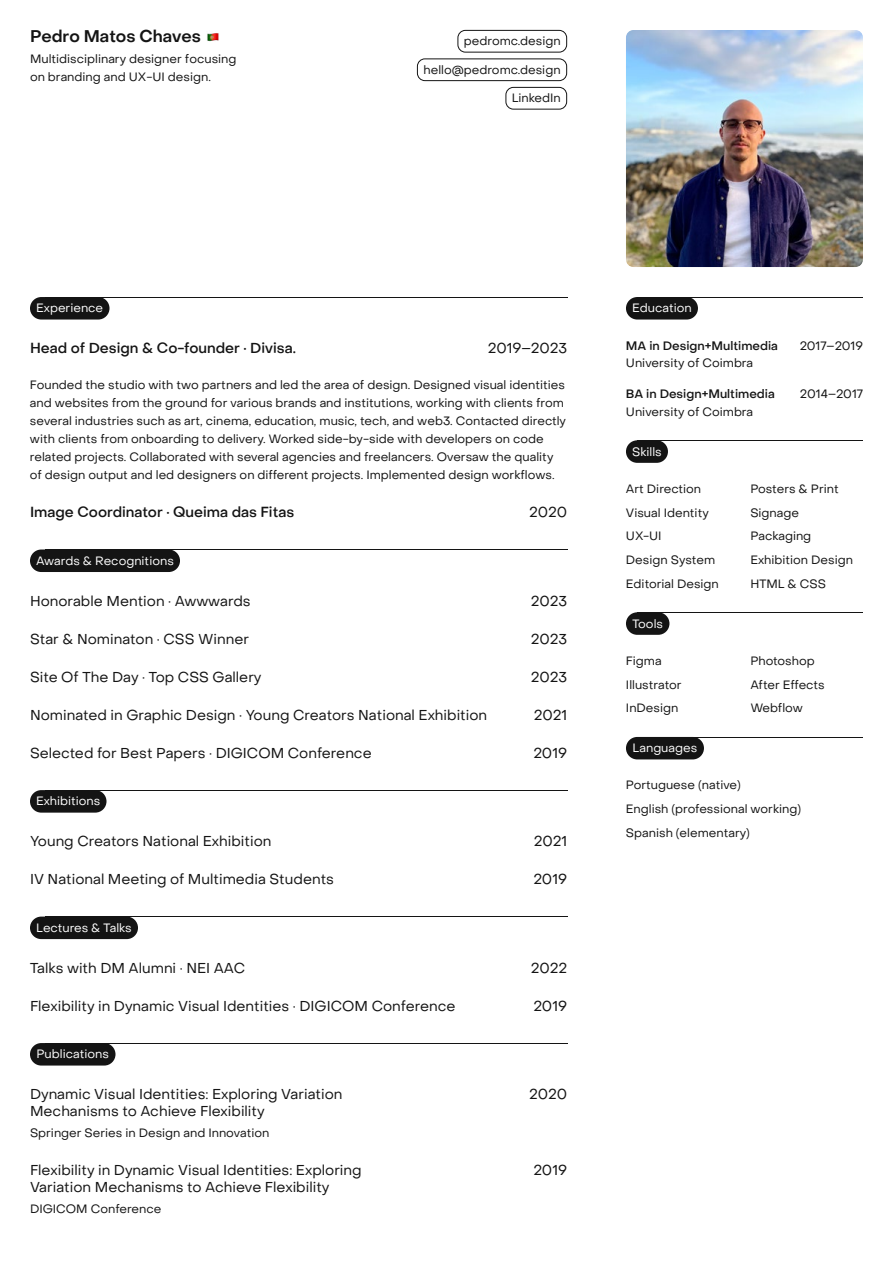
<style>
.page{position:relative;width:893px;height:1263px;background:#fff}
.page>*{position:absolute;margin:0;border:0;box-sizing:border-box;transform-origin:0 0}
.t1{font:600 16.5px "PP Object Sans";color:#141414}
.t2{font:14.25px/17.1px "PP Object Sans";color:#141414}
.t3{font:500 14.25px "PP Object Sans";color:#141414}
.t4{font:12px/18px "PP Object Sans";color:#141414}
.t5{font:12px "PP Object Sans";color:#fff}
.t6{font:500 12px "PP Object Sans";color:#141414}
.t7{font:12px "PP Object Sans";color:#151515}
</style>
<div class="page">
<img style="left:626px;top:30px;width:237px;height:237px">
<hr style="left:638px;top:737px;width:225px;height:1px;background:#141414">
<div style="left:626px;top:737px;width:78px;height:22px;background:#141414;border-radius:11px"></div>
<hr style="left:638px;top:612px;width:225px;height:1px;background:#141414">
<div style="left:626px;top:612px;width:43px;height:23px;background:#141414;border-radius:11px"></div>
<hr style="left:638px;top:440px;width:225px;height:1px;background:#141414">
<div style="left:626px;top:440px;width:42px;height:23px;background:#141414;border-radius:11px"></div>
<hr style="left:638px;top:297px;width:225px;height:1px;background:#141414">
<div style="left:626px;top:297px;width:72px;height:23px;background:#141414;border-radius:11px"></div>
<svg style="left:207px;top:33px;width:12px;height:9px"></svg>
<hr style="left:45px;top:297px;width:522px;height:1px;background:#141414">
<div style="left:30px;top:297px;width:80px;height:23px;background:#141414;border-radius:11px"></div>
<hr style="left:45px;top:549px;width:522px;height:1px;background:#141414">
<div style="left:30px;top:549px;width:150px;height:23px;background:#141414;border-radius:11px"></div>
<hr style="left:45px;top:790px;width:522px;height:1px;background:#141414">
<div style="left:30px;top:790px;width:76px;height:23px;background:#141414;border-radius:11px"></div>
<hr style="left:45px;top:916px;width:522px;height:1px;background:#141414">
<div style="left:30px;top:916px;width:108px;height:23px;background:#141414;border-radius:11px"></div>
<hr style="left:45px;top:1043px;width:522px;height:1px;background:#141414">
<div style="left:30px;top:1043px;width:86px;height:22px;background:#141414;border-radius:11px"></div>
<div style="left:458px;top:30px;width:109px;height:23px;border:1px solid #141414;border-radius:8px"></div>
<div style="left:417px;top:59px;width:150px;height:22px;border:1px solid #141414;border-radius:8px"></div>
<div style="left:506px;top:87px;width:61px;height:23px;border:1px solid #141414;border-radius:8px"></div>
<h1 class="t1" style="left:30px;top:26px;width:172px">Pedro Matos Chaves</h1>
<p class="t4" style="left:30px;top:50px;width:208px">Multidisciplinary designer focusing on branding and UX-UI design.</p>
<p class="t4" style="left:464px;top:32px;width:98px">pedromc.design</p>
<p class="t7" style="left:423px;top:62px;width:139px">hello@pedromc.design</p>
<p class="t7" style="left:512px;top:91px;width:51px">LinkedIn</p>
<p class="t5" style="left:36px;top:301px;width:69px">Experience</p>
<p class="t3" style="left:30px;top:339px;width:267px">Head of Design &amp; Co-founder · Divisa.</p>
<p class="t2" style="left:488px;top:340px;width:81px">2019–2023</p>
<p class="t4" style="left:30px;top:376px;width:537px">Founded the studio with two partners and led the area of design. Designed visual identities and websites from the ground for various brands and institutions, working with clients from several industries such as art, cinema, education, music, tech, and web3. Contacted directly with clients from onboarding to delivery. Worked side-by-side with developers on code related projects. Collaborated with several agencies and freelancers. Oversaw the quality of design output and led designers on different projects. Implemented design workflows.</p>
<p class="t3" style="left:30px;top:504px;width:266px">Image Coordinator · Queima das Fitas</p>
<p class="t2" style="left:529px;top:504px;width:39px">2020</p>
<p class="t5" style="left:36px;top:553px;width:139px">Awards &amp; Recognitions</p>
<p class="t2" style="left:30px;top:592px;width:222px">Honorable Mention · Awwwards</p>
<p class="t2" style="left:531px;top:592px;width:38px">2023</p>
<p class="t2" style="left:30px;top:630px;width:221px">Star &amp; Nominaton · CSS Winner</p>
<p class="t2" style="left:531px;top:630px;width:38px">2023</p>
<p class="t2" style="left:30px;top:668px;width:233px">Site Of The Day · Top CSS Gallery</p>
<p class="t2" style="left:531px;top:668px;width:38px">2023</p>
<p class="t2" style="left:30px;top:706px;width:459px">Nominated in Graphic Design · Young Creators National Exhibition</p>
<p class="t2" style="left:534px;top:706px;width:35px">2021</p>
<p class="t2" style="left:30px;top:745px;width:343px">Selected for Best Papers · DIGICOM Conference</p>
<p class="t2" style="left:533px;top:745px;width:35px">2019</p>
<p class="t5" style="left:36px;top:794px;width:66px">Exhibitions</p>
<p class="t2" style="left:30px;top:833px;width:243px">Young Creators National Exhibition</p>
<p class="t2" style="left:534px;top:833px;width:35px">2021</p>
<p class="t2" style="left:30px;top:871px;width:305px">IV National Meeting of Multimedia Students</p>
<p class="t2" style="left:533px;top:871px;width:35px">2019</p>
<p class="t5" style="left:36px;top:920px;width:97px">Lectures &amp; Talks</p>
<p class="t2" style="left:30px;top:959px;width:217px">Talks with DM Alumni · NEI AAC</p>
<p class="t2" style="left:531px;top:959px;width:38px">2022</p>
<p class="t2" style="left:30px;top:997px;width:427px">Flexibility in Dynamic Visual Identities · DIGICOM Conference</p>
<p class="t2" style="left:533px;top:997px;width:35px">2019</p>
<p class="t5" style="left:37px;top:1047px;width:74px">Publications</p>
<p class="t2" style="left:30px;top:1086px;width:314px">Dynamic Visual Identities: Exploring Variation<br>Mechanisms to Achieve Flexibility</p>
<p class="t2" style="left:529px;top:1086px;width:39px">2020</p>
<p class="t4" style="left:30px;top:1124px;width:241px">Springer Series in Design and Innovation</p>
<p class="t2" style="left:30px;top:1161px;width:333px">Flexibility in Dynamic Visual Identities: Exploring<br>Variation Mechanisms to Achieve Flexibility</p>
<p class="t2" style="left:533px;top:1161px;width:35px">2019</p>
<p class="t4" style="left:30px;top:1199px;width:133px">DIGICOM Conference</p>
<p class="t5" style="left:632px;top:301px;width:61px">Education</p>
<p class="t6" style="left:626px;top:338px;width:154px">MA in Design+Multimedia</p>
<p class="t4" style="left:800px;top:336px;width:65px">2017–2019</p>
<p class="t4" style="left:626px;top:354px;width:129px">University of Coimbra</p>
<p class="t6" style="left:626px;top:387px;width:150px">BA in Design+Multimedia</p>
<p class="t4" style="left:800px;top:385px;width:65px">2014–2017</p>
<p class="t4" style="left:626px;top:402px;width:129px">University of Coimbra</p>
<p class="t5" style="left:632px;top:444px;width:31px">Skills</p>
<p class="t4" style="left:626px;top:480px;width:77px">Art Direction</p>
<p class="t4" style="left:750px;top:480px;width:90px">Posters &amp; Print</p>
<p class="t4" style="left:626px;top:503px;width:84px">Visual Identity</p>
<p class="t4" style="left:750px;top:503px;width:50px">Signage</p>
<p class="t4" style="left:626px;top:527px;width:37px">UX-UI</p>
<p class="t4" style="left:750px;top:527px;width:62px">Packaging</p>
<p class="t4" style="left:626px;top:548px;width:94px;line-height:23.7px">Design System<br>Editorial Design</p>
<p class="t4" style="left:750px;top:548px;width:104px;line-height:23.7px">Exhibition Design<br>HTML &amp; CSS</p>
<p class="t5" style="left:632px;top:616px;width:32px">Tools</p>
<p class="t4" style="left:626px;top:652px;width:37px">Figma</p>
<p class="t4" style="left:750px;top:652px;width:66px">Photoshop</p>
<p class="t4" style="left:626px;top:675px;width:57px">Illustrator</p>
<p class="t4" style="left:750px;top:675px;width:76px">After Effects</p>
<p class="t4" style="left:626px;top:699px;width:54px">InDesign</p>
<p class="t4" style="left:750px;top:699px;width:54px">Webflow</p>
<p class="t5" style="left:633px;top:741px;width:66px">Languages</p>
<p class="t4" style="left:626px;top:776px;width:116px">Portuguese (native)</p>
<p class="t4" style="left:626px;top:797px;width:177px;line-height:23.7px">English (professional working)<br>Spanish (elementary)</p>
</div>
